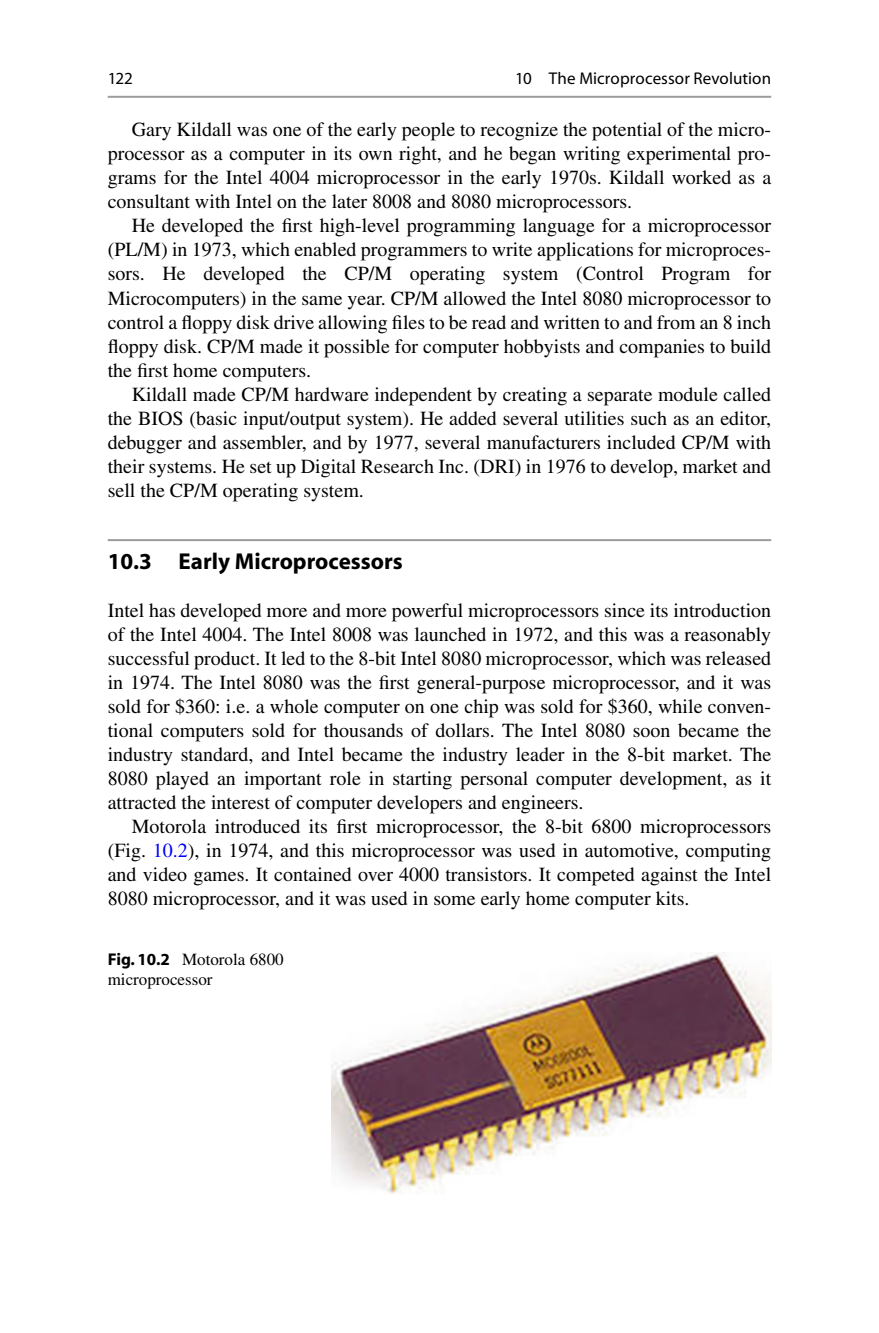
<style>
.page{position:relative;width:879px;height:1333px;background:#fff}
.page>*{position:absolute;margin:0;border:0;box-sizing:border-box;transform-origin:0 0}
.t1{font:700 23px "Xpfgsq Wxxclw Myriad";color:#000}
.t2{font:20px/24px "Htxsjy Wgkwqh Times";color:#000;text-align:justify}
.t3{font:17px/20px "Htxsjy Wgkwqh Times";color:#000}
.t4{font:17px "Hnfshy Qswtyc Myriad";letter-spacing:.005em;color:#000}
.s1{color:#0000fa}
.s2{font-family:"Xpfgsq Wxxclw Myriad";font-weight:700}
</style>
<div class="page">
<hr style="left:108px;top:539px;width:663px;height:2px;background:#9c9c9c">
<img style="left:332px;top:952px;width:439px;height:242px">
<hr style="left:108px;top:96px;width:663px;height:2px;background:#9c9c9c">
<p class="t4" style="left:515px;top:72px;width:258px">10 The Microprocessor Revolution</p>
<p class="t4" style="left:108px;top:72px;width:27px">122</p>
<p class="t2" style="left:108px;top:120px;width:665px;text-indent:24px">Gary Kildall was one of the early people to recognize the potential of the micro&shy;processor as a computer in its own right, and he began writing experimental pro&shy;grams for the Intel 4004 microprocessor in the early 1970s. Kildall worked as a consultant with Intel on the later 8008 and 8080 microprocessors.</p>
<p class="t2" style="left:108px;top:216px;width:665px;text-indent:24px">He developed the first high-level programming language for a microprocessor (PL/M) in 1973, which enabled programmers to write applications for microproces&shy;sors. He developed the CP/M operating system (Control Program for Microcomputers) in the same year. CP/M allowed the Intel 8080 microprocessor to control a floppy disk drive allowing files to be read and written to and from an 8 inch floppy disk. CP/M made it possible for computer hobbyists and companies to build the first home computers.</p>
<p class="t2" style="left:108px;top:384px;width:665px;text-indent:24px">Kildall made CP/M hardware independent by creating a separate module called the BIOS (basic input/output system). He added several utilities such as an editor, debugger and assembler, and by 1977, several manufacturers included CP/M with their systems. He set up Digital Research Inc. (DRI) in 1976 to develop, market and sell the CP/M operating system.</p>
<p class="t1" style="left:108px;top:552px;width:296px">10.3 Early Microprocessors</p>
<p class="t2" style="left:108px;top:600px;width:665px">Intel has developed more and more powerful microprocessors since its introduction of the Intel 4004. The Intel 8008 was launched in 1972, and this was a reasonably successful product. It led to the 8-bit Intel 8080 microprocessor, which was released in 1974. The Intel 8080 was the first general-purpose microprocessor, and it was sold for $360: i.e. a whole computer on one chip was sold for $360, while conven&shy;tional computers sold for thousands of dollars. The Intel 8080 soon became the industry standard, and Intel became the industry leader in the 8-bit market. The 8080 played an important role in starting personal computer development, as it attracted the interest of computer developers and engineers.</p>
<p class="t2" style="left:108px;top:816px;width:665px;text-indent:24px">Motorola introduced its first microprocessor, the 8-bit 6800 microprocessors (Fig. <span class="s1">10.2</span> ), in 1974, and this microprocessor was used in automotive, computing and video games. It contained over 4000 transistors. It competed against the Intel 8080 microprocessor, and it was used in some early home computer kits.</p>
<p class="t3" style="left:108px;top:950px;width:177px"><span class="s2">Fig. 10.2</span> Motorola 6800 microprocessor</p>
</div>
